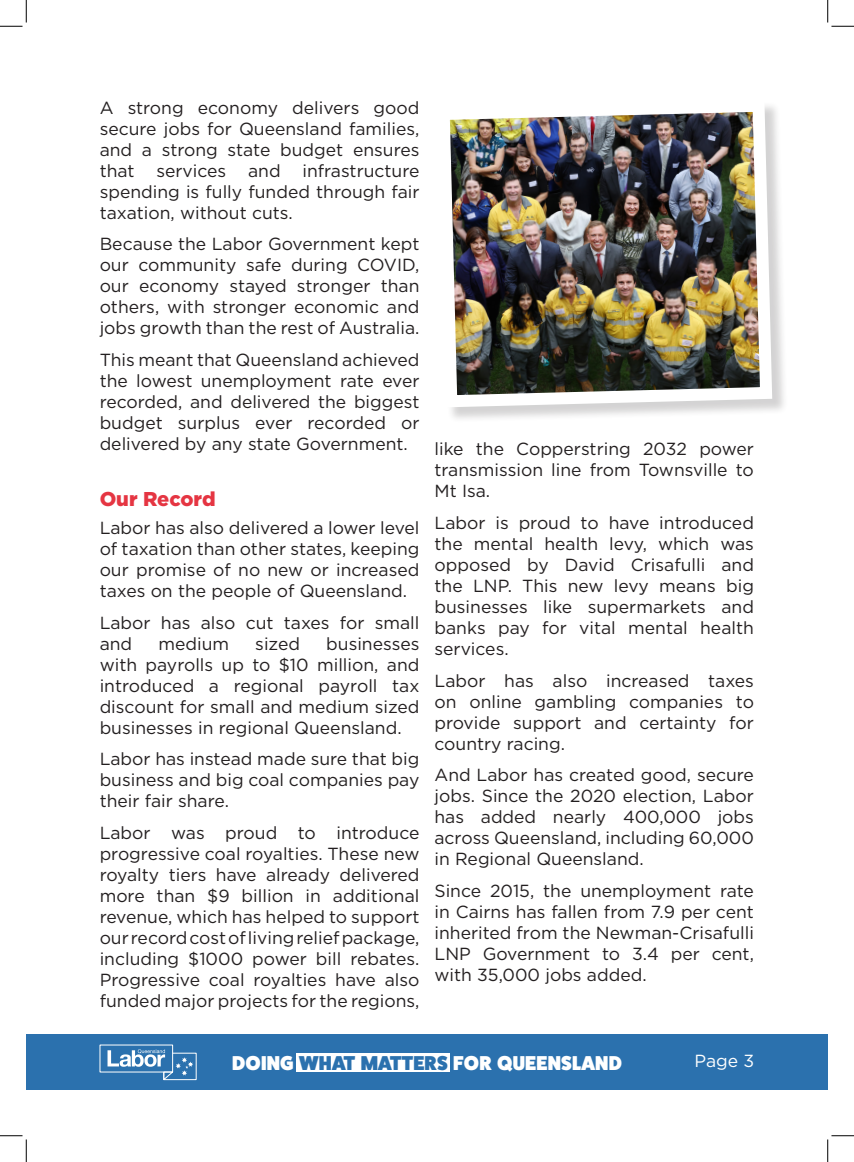
<style>
.page{position:relative;width:854px;height:1162px;background:#fff}
.page>*{position:absolute;margin:0;border:0;box-sizing:border-box;transform-origin:0 0}
.t1{font:800 20.12px "Fat Frank";letter-spacing:.01em;color:#fff}
.Heading{font:900 20px "Gotham";color:#e53542}
.t2{font:17.5px/21px "Gotham";color:#231f20;text-align:justify}
.t3{font:17.5px "Gotham";color:#fff}
.s1{color:#2b71ae}
</style>
<div class="page">
<div style="left:26px;top:1034px;width:801px;height:56px;background:#2b71ae"></div>
<svg style="left:107px;top:1049px;width:89px;height:31px"></svg>
<div style="left:296px;top:1052px;width:154px;height:19px;background:#fff"></div>
<div style="left:439px;top:101px;width:348px;height:322px;background:#231f20;opacity:.2"></div>
<img style="left:439px;top:101px;width:339px;height:312px">
<svg style="left:0;top:0;width:27px;height:27px"></svg>
<svg style="left:0;top:1135px;width:27px;height:27px"></svg>
<svg style="left:827px;top:0;width:26px;height:27px"></svg>
<svg style="left:827px;top:1135px;width:26px;height:27px"></svg>
<p class="t2" style="left:100px;top:97px;width:321px">A strong economy delivers good secure jobs for Queensland families, and a strong state budget ensures that services and infrastructure spending is fully funded through fair taxation, without cuts.</p>
<p class="t2" style="left:100px;top:233px;width:321px">Because the Labor Government kept our community safe during COVID, our economy stayed stronger than others, with stronger economic and jobs growth than the rest of Australia.</p>
<p class="t2" style="left:100px;top:349px;width:321px">This meant that Queensland achieved the lowest unemployment rate ever recorded, and delivered the biggest budget surplus ever recorded or delivered by any state Government.</p>
<p class="Heading" style="left:100px;top:485px;width:117px">Our Record</p>
<p class="t2" style="left:100px;top:517px;width:321px">Labor has also delivered a lower level of taxation than other states, keeping our promise of no new or increased taxes on the people of Queensland.</p>
<p class="t2" style="left:100px;top:611px;width:321px">Labor has also cut taxes for small and</p>
<p class="t2" style="left:100px;top:632px;width:321px;text-indent:226px">businesses with payrolls up to $10 million, and introduced a regional payroll tax discount for small and medium sized businesses in regional Queensland.</p>
<p class="t2" style="left:100px;top:748px;width:321px">Labor has instead made sure that big business and big coal companies pay their fair share.</p>
<p class="t2" style="left:100px;top:822px;width:321px">Labor was proud to introduce progressive coal royalties. These new royalty tiers have already delivered more than $9 billion in additional revenue, which has helped to support our record cost of living relief package, including $1000 power bill rebates.<br>Progressive coal royalties have also funded major projects for the regions,</p>
<p class="t2" style="left:158px;top:632px;width:72px">medium</p>
<p class="t2" style="left:255px;top:632px;width:46px">sized</p>
<p class="t2" style="left:434px;top:438px;width:321px">like the Copperstring 2032 power transmission line from Townsville to Mt Isa.</p>
<p class="t2" style="left:434px;top:512px;width:321px">Labor is proud to have introduced the mental health levy, which was opposed by David Crisafulli and the LNP. This new levy means big businesses like supermarkets and banks pay for vital mental health services.</p>
<p class="t2" style="left:434px;top:669px;width:321px">Labor has also increased taxes on online gambling companies to provide support and certainty for country racing.</p>
<p class="t2" style="left:434px;top:764px;width:321px">And Labor has created good, secure jobs. Since the 2020 election, Labor has added nearly 400,000 jobs across Queensland, including 60,000 in Regional Queensland.</p>
<p class="t2" style="left:434px;top:880px;width:321px">Since 2015, the unemployment rate in Cairns has fallen from 7.9 per cent inherited from the Newman-Crisafulli LNP Government to 3.4 per cent, with 35,000 jobs added.</p>
<p class="t1" style="left:232px;top:1051px;width:391px">DOING <span class="s1">WHAT MATTERS</span> FOR QUEENSLAND</p>
<p class="t3" style="left:694px;top:1049px;width:61px">Page 3</p>
</div>
